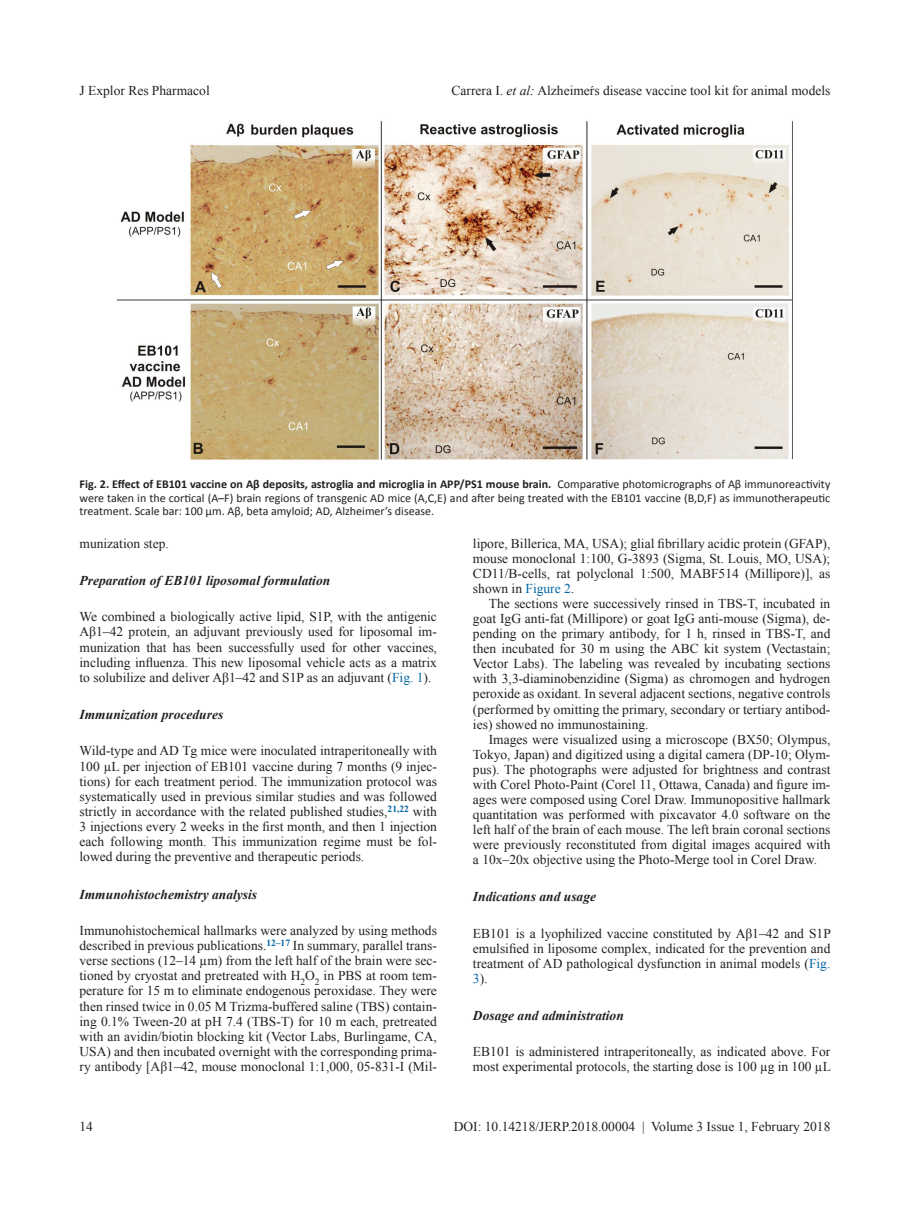
<style>
.page{position:relative;width:919px;height:1217px;background:#fff}
.page>*{position:absolute;margin:0;border:0;box-sizing:border-box;transform-origin:0 0}
.t1{font:13.5px/15px "Times New Roman";color:#231f20;text-align:justify}
.t2{font:italic 700 13.5px "Times New Roman";color:#231f20}
.t3{font:12px/13.5px "Calibri";color:#231f20;text-align:justify}
.s1{font-style:italic}
.s2{font-weight:700}
.s3{color:#0065a4}
</style>
<div class="page">
<img style="left:116px;top:121px;width:677px;height:339px">
<p class="t1" style="left:79px;top:83px;width:132px">J Explor Res Pharmacol</p>
<p class="t1" style="left:451px;top:83px;width:380px">Carrera I. <span class="s1">et al:</span> Alzheimeŕs disease vaccine tool kit for animal models</p>
<p class="t3" style="left:80px;top:477px;width:752px"><span class="s2">Fig. 2. Effect of EB101 vaccine on Aβ deposits, astroglia and microglia in APP/PS1 mouse brain.</span> Comparative photomicrographs of Aβ immunoreactivity were taken in the cortical (A–F) brain regions of transgenic AD mice (A,C,E) and after being treated with the EB101 vaccine (B,D,F) as immunotherapeutic treatment. Scale bar: 100 µm. Aβ, beta amyloid; AD, Alzheimer’s disease.</p>
<p class="t1" style="left:79px;top:535px;width:91px">munization step.</p>
<p class="t2" style="left:79px;top:571px;width:252px">Preparation of EB101 liposomal formulation</p>
<p class="t1" style="left:79px;top:608px;width:359px">We combined a biologically active lipid, S1P, with the antigenic Aβ1–42 protein, an adjuvant previously used for liposomal im&shy;munization that has been successfully used for other vaccines, including influenza. This new liposomal vehicle acts as a matrix to solubilize and deliver Aβ1–42 and S1P as an adjuvant (<span class="s3">Fig. 1</span>).</p>
<p class="t2" style="left:79px;top:705px;width:145px">Immunization procedures</p>
<p class="t1" style="left:79px;top:742px;width:359px">Wild-type and AD Tg mice were inoculated intraperitoneally with 100 µL per injection of EB101 vaccine during 7 months (9 injec&shy;tions) for each treatment period. The immunization protocol was systematically used in previous similar studies and was followed strictly in accordance with the related published studies,<sup>21,22</sup> with 3 injections every 2 weeks in the first month, and then 1 injection each following month. This immunization regime must be fol&shy;lowed during the preventive and therapeutic periods.</p>
<p class="t2" style="left:79px;top:884px;width:179px">Immunohistochemistry analysis</p>
<p class="t1" style="left:79px;top:922px;width:359px">Immunohistochemical hallmarks were analyzed by using methods described in previous publications.<sup>12–17</sup> In summary, parallel trans&shy;verse sections (12–14 µm) from the left half of the brain were sec&shy;tioned by cryostat and pretreated with H<sub>2</sub>O<sub>2</sub> in PBS at room tem&shy;perature for 15 m to eliminate endogenous peroxidase. They were then rinsed twice in 0.05 M Trizma-buffered saline (TBS) contain&shy;ing 0.1% Tween-20 at pH 7.4 (TBS-T) for 10 m each, pretreated with an avidin/biotin blocking kit (Vector Labs, Burlingame, CA, USA) and then incubated overnight with the corresponding prima&shy;ry antibody [Aβ1–42, mouse monoclonal 1:1,000, 05-831-I (Mil-</p>
<p class="t1" style="left:473px;top:535px;width:359px">lipore, Billerica, MA, USA); glial fibrillary acidic protein (GFAP), mouse monoclonal 1:100, G-3893 (Sigma, St. Louis, MO, USA); CD11/B-cells, rat polyclonal 1:500, MABF514 (Millipore)], as shown in <span class="s3">Figure 2</span>.</p>
<p class="t1" style="left:473px;top:595px;width:359px;text-indent:16px">The sections were successively rinsed in TBS-T, incubated in goat IgG anti-fat (Millipore) or goat IgG anti-mouse (Sigma), de&shy;pending on the primary antibody, for 1 h, rinsed in TBS-T, and then incubated for 30 m using the ABC kit system (Vectastain; Vector Labs). The labeling was revealed by incubating sections with 3,3-diaminobenzidine (Sigma) as chromogen and hydrogen peroxide as oxidant. In several adjacent sections, negative controls (performed by omitting the primary, secondary or tertiary antibod&shy;ies) showed no immunostaining.</p>
<p class="t1" style="left:473px;top:731px;width:359px;text-indent:16px">Images were visualized using a microscope (BX50; Olympus, Tokyo, Japan) and digitized using a digital camera (DP-10; Olym&shy;pus). The photographs were adjusted for brightness and contrast with Corel Photo-Paint (Corel 11, Ottawa, Canada) and figure im&shy;ages were composed using Corel Draw. Immunopositive hallmark quantitation was performed with pixcavator 4.0 software on the left half of the brain of each mouse. The left brain coronal sections were previously reconstituted from digital images acquired with a 10x–20x objective using the Photo-Merge tool in Corel Draw.</p>
<p class="t2" style="left:473px;top:887px;width:125px">Indications and usage</p>
<p class="t1" style="left:473px;top:925px;width:359px">EB101 is a lyophilized vaccine constituted by Aβ1–42 and S1P emulsified in liposome complex, indicated for the prevention and treatment of AD pathological dysfunction in animal models (<span class="s3">Fig.<br>3</span>).</p>
<p class="t2" style="left:473px;top:1005px;width:152px">Dosage and administration</p>
<p class="t1" style="left:473px;top:1043px;width:359px">EB101 is administered intraperitoneally, as indicated above. For most experimental protocols, the starting dose is 100 µg in 100 µL</p>
<p class="t1" style="left:79px;top:1118px;width:15px">14</p>
<p class="t1" style="left:453px;top:1118px;width:378px">DOI: 10.14218/JERP.2018.00004 | Volume 3 Issue 1, February 2018</p>
</div>
